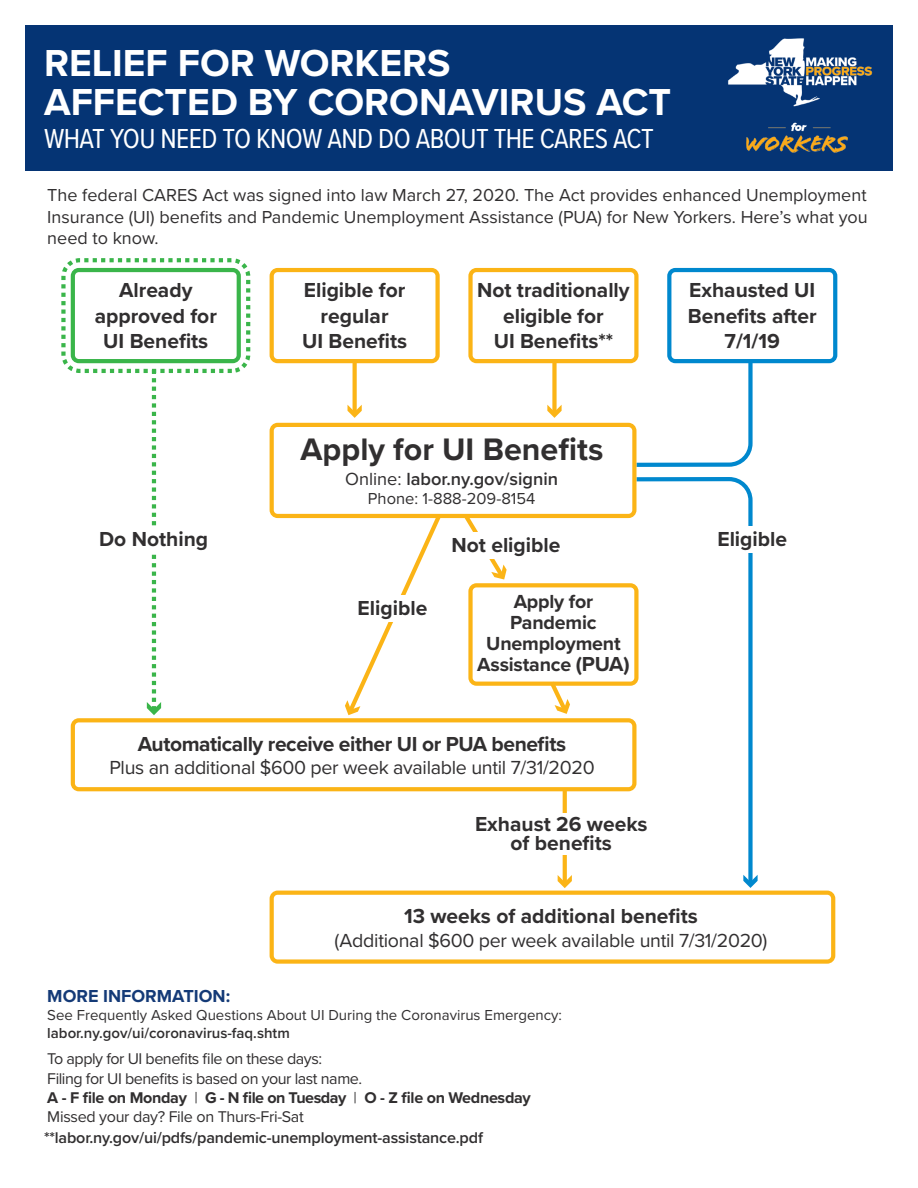
<style>
.page{position:relative;width:918px;height:1188px;background:#fff}
.page>*{position:absolute;margin:0;border:0;box-sizing:border-box;transform-origin:0 0}
.t1{font:700 39px/39px "Proxima Nova";color:#fff}
.t2{font:700 36.45px/36.5px "Proxima Nova";color:#fff}
.t3{font:700 32.25px "Proxima Nova";color:#312f30}
.t4{font:28.5px "Proxima Nova Cond";letter-spacing:-.02em;color:#fff}
.t5{font:26.7px "Proxima Nova Cond";letter-spacing:-.02em;color:#fff}
.t6{font:700 21px/25.2px "Proxima Nova";color:#312f30;text-align:center}
.t7{font:700 21px "Proxima Nova";letter-spacing:-.02em;color:#312f30}
.t8{font:19.65px "Proxima Nova";letter-spacing:-.015em;color:#312f30}
.t9{font:700 19.65px/21px "Proxima Nova";letter-spacing:-.01em;color:#312f30;text-align:center}
.t10{font:600 18.15px "Proxima Nova";color:#312f30}
.t11{font:18px/21.6px "Proxima Nova";color:#312f30;text-align:justify}
.t12{font:700 18px "Proxima Nova";color:#143a77}
.t13{font:16.8px/20.2px "Proxima Nova";color:#312f30;text-align:justify}
.t14{font:16.5px "Proxima Nova";color:#312f30}
.t15{font:16.2px/19.4px "Proxima Nova";letter-spacing:-.03em;color:#312f30}
.t16{font:600 16.2px "Proxima Nova";letter-spacing:-.01em;color:#312f30}
.t17{font:15px "Proxima Nova";color:#312f30}
.t18{font:600 15px "Proxima Nova";color:#312f30}
.s1{font-weight:400}
.s2{font-size:21px}
.s3{font-weight:700}
</style>
<div class="page">
<div style="left:25px;top:25px;width:868px;height:145px;background:#053474"></div>
<img style="left:728px;top:38px;width:145px;height:115px">
<svg style="left:748px;top:791px;width:5px;height:84px"></svg>
<svg style="left:71px;top:268px;width:766px;height:523px"></svg>
<svg style="left:563px;top:789px;width:4px;height:86px"></svg>
<svg style="left:270px;top:875px;width:565px;height:89px"></svg>
<div style="left:61px;top:258px;width:189px;height:115px;border:4px dashed #3ab54a;border-radius:16px"></div>
<div style="left:349px;top:595px;width:86px;height:27px;background:#fff"></div>
<div style="left:110px;top:527px;width:86px;height:26px;background:#fff"></div>
<div style="left:709px;top:527px;width:86px;height:26px;background:#fff"></div>
<div style="left:443px;top:532px;width:124px;height:26px;background:#fff"></div>
<div style="left:469px;top:813px;width:189px;height:42px;background:#fff"></div>
<h2 class="t2" style="left:72px;top:42px;width:587px">RELIEF FOR WORKERS<br>AFFECTED BY CORONAVIRUS ACT</h2>
<h1 class="t1" style="left:44px;top:42px;width:629px">RELIEF FOR WORKERS<br>AFFECTED BY CORONAVIRUS ACT</h1>
<p class="t5" style="left:72px;top:112px;width:572px">WHAT YOU NEED TO KNOW AND DO ABOUT THE CARES ACT</p>
<h3 class="t4" style="left:44px;top:117px;width:611px">WHAT YOU NEED TO KNOW AND DO ABOUT THE CARES ACT</h3>
<p class="t13" style="left:74px;top:181px;width:768px">The federal CARES Act was signed into law March 27, 2020. The Act provides enhanced Unemployment Insurance (UI) benefits and Pandemic Unemployment Assistance (PUA) for New Yorkers. Here’s what you need to know.</p>
<p class="t11" style="left:47px;top:183px;width:822px">The federal CARES Act was signed into law March 27, 2020. The Act provides enhanced Unemployment Insurance (UI) benefits and Pandemic Unemployment Assistance (PUA) for New Yorkers. Here’s what you need to know.</p>
<p class="t6" style="left:95px;top:277px;width:124px">Already approved for<br>UI Benefits</p>
<p class="t6" style="left:302px;top:277px;width:107px">Eligible for regular<br>UI Benefits</p>
<p class="t6" style="left:477px;top:277px;width:154px">Not traditionally eligible for<br>UI Benefits**</p>
<p class="t6" style="left:688px;top:277px;width:130px">Exhausted UI<br>Benefits after<br>7/1/19</p>
<h3 class="t3" style="left:301px;top:425px;width:304px">Apply for UI Benefits</h3>
<p class="t10" style="left:345px;top:465px;width:215px"><span class="s1">Online:</span> labor.ny.gov/signin</p>
<p class="t14" style="left:368px;top:487px;width:169px">Phone: 1-888-209-8154</p>
<p class="t6" style="left:99px;top:526px;width:111px">Do Nothing</p>
<p class="t6" style="left:452px;top:532px;width:111px">Not eligible</p>
<p class="t6" style="left:717px;top:526px;width:71px">Eligible</p>
<p class="t6" style="left:358px;top:595px;width:71px">Eligible</p>
<p class="t9" style="left:477px;top:591px;width:154px">Apply for<br>Pandemic<br>Unemployment<br>Assistance <span class="s2">(PUA)</span></p>
<p class="t7" style="left:138px;top:728px;width:430px">Automatically receive either UI or PUA benefits</p>
<p class="t8" style="left:109px;top:753px;width:487px">Plus an additional $600 per week available until 7/31/2020</p>
<p class="t6" style="left:475px;top:814px;width:174px;line-height:19.6px">Exhaust 26 weeks of benefits</p>
<p class="t6" style="left:404px;top:903px;width:295px">13 weeks of additional benefits</p>
<p class="t8" style="left:335px;top:925px;width:434px">(Additional $600 per week available until 7/31/2020)</p>
<p class="t12" style="left:47px;top:983px;width:184px">MORE INFORMATION:</p>
<p class="t17" style="left:47px;top:1004px;width:516px">See Frequently Asked Questions About UI During the Coronavirus Emergency:</p>
<p class="t18" style="left:47px;top:1022px;width:244px">labor.ny.gov/ui/coronavirus-faq.shtm</p>
<p class="t15" style="left:47px;top:1048px;width:485px">To apply for UI benefits file on these days:<br>Filing for UI benefits is based on your last name.<br><span class="s3">A - F file on Monday</span> | <span class="s3">G - N file on Tuesday</span> | <span class="s3">O - Z file on Wednesday </span>Missed your day? File on Thurs-Fri-Sat</p>
<p class="t16" style="left:44px;top:1126px;width:440px">**labor.ny.gov/ui/pdfs/pandemic-unemployment-assistance.pdf</p>
</div>
